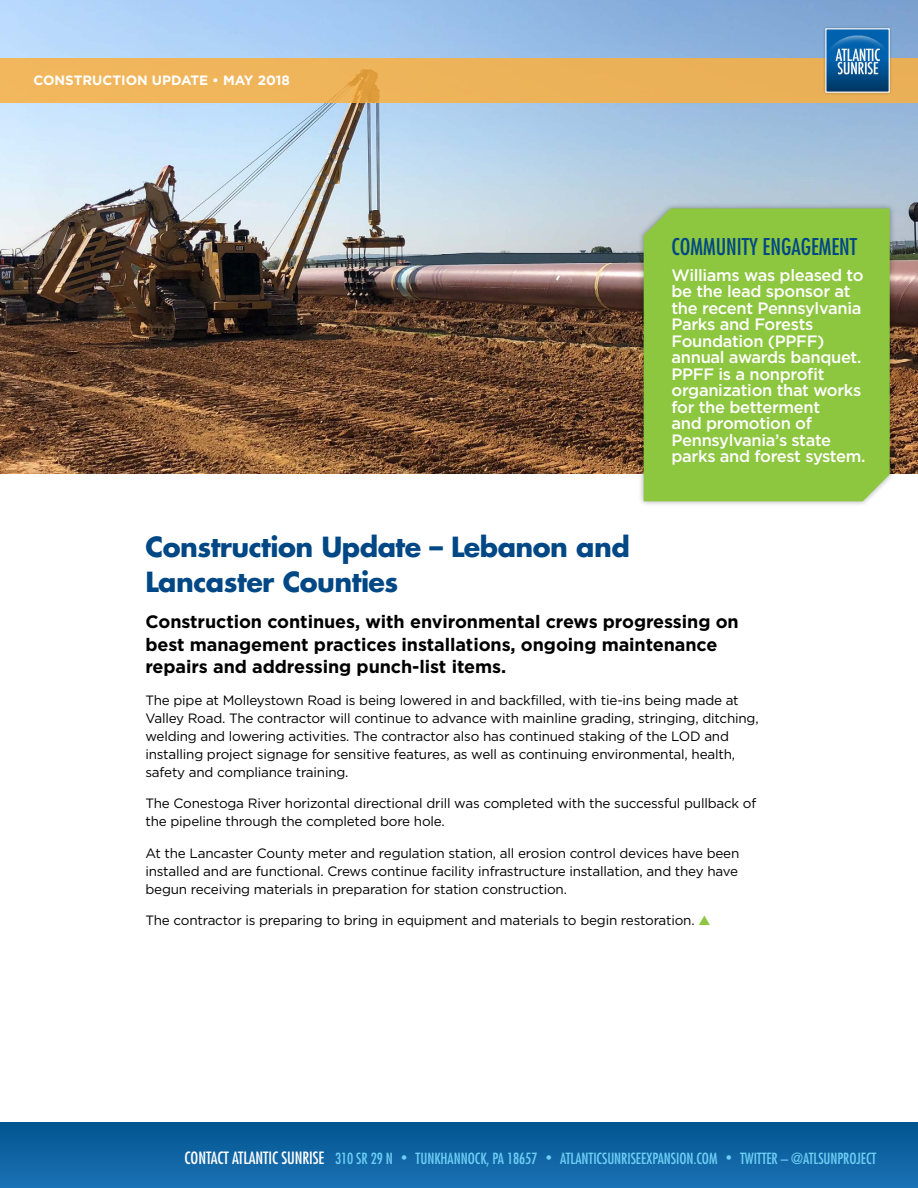
<style>
.page{position:relative;width:918px;height:1188px;background:#fff}
.page>*{position:absolute;margin:0;border:0;box-sizing:border-box;transform-origin:0 0}
.t1{font:700 27px/34.5px "Futura";letter-spacing:-.02em;color:#004785}
.t2{font:condensed 22.5px "Futura";color:#004785}
.t3{font:700 18px/22.5px "Gotham";letter-spacing:-.005em;color:#000}
.t4{font:500 16.5px/16.5px "Gotham";letter-spacing:-.02em;color:#fff}
.t5{font:condensed 15px "Futura";letter-spacing:-.005em;color:#6dcff6}
.t6{font:13.5px/18px "Gotham";letter-spacing:-.015em;color:#000}
.t7{font:700 13.5px "Gotham";color:#fff}
.s1{color:#8dc63f}
.s2{font-size:16.5px;color:#fff}
.s3{font-size:12px}
</style>
<div class="page">
<img style="left:0;top:0;width:918px;height:473px">
<div style="left:0;top:58px;width:918px;height:45px;background:#eeb35a"></div>
<div style="left:822px;top:25px;width:71px;height:70px;background:#000;opacity:.25"></div>
<svg style="left:825px;top:28px;width:65px;height:65px"></svg>
<div style="left:0;top:1122px;width:918px;height:66px;background:linear-gradient(to bottom,#015590,#1b71b4)"></div>
<div style="left:637px;top:202px;width:259px;height:306px;background:#000;opacity:.35"></div>
<div style="left:644px;top:208px;width:246px;height:293px;background:#8dc63f"></div>
<p class="t7" style="left:33px;top:72px;width:258px">CONSTRUCTION UPDATE • MAY 2018</p>
<h1 class="t1" style="left:145px;top:529px;width:486px">Construction Update – Lebanon and<br>Lancaster Counties</h1>
<h2 class="t2" style="left:672px;top:232px;width:187px">COMMUNITY ENGAGEMENT</h2>
<p class="t4" style="left:672px;top:267px;width:196px">Williams was pleased to be the lead sponsor at the recent Pennsylvania<br>Parks and Forests<br>Foundation (PPFF) annual awards banquet.<br>PPFF is a nonprofit organization that works for the betterment<br>and promotion of<br>Pennsylvania’s state parks and forest system.</p>
<h3 class="t3" style="left:145px;top:611px;width:595px">Construction continues, with environmental crews progressing on best management practices installations, ongoing maintenance repairs and addressing punch-list items.</h3>
<p class="t6" style="left:145px;top:691px;width:615px">The pipe at Molleystown Road is being lowered in and backfilled, with tie-ins being made at Valley Road. The contractor will continue to advance with mainline grading, stringing, ditching, welding and lowering activities. The contractor also has continued staking of the LOD and installing project signage for sensitive features, as well as continuing environmental, health, safety and compliance training.</p>
<p class="t6" style="left:145px;top:794px;width:612px">The Conestoga River horizontal directional drill was completed with the successful pullback of the pipeline through the completed bore hole.</p>
<p class="t6" style="left:145px;top:844px;width:595px;text-align:justify">At the Lancaster County meter and regulation station, all erosion control devices have been installed and are functional. Crews continue facility infrastructure installation, and they have begun receiving materials in preparation for station construction.</p>
<p class="t6" style="left:145px;top:911px;width:566px">The contractor is preparing to bring in equipment and materials to begin restoration. <span class="s1">▲</span></p>
<p class="t5" style="left:185px;top:1149px;width:693px"><span class="s2">CONTACT ATLANTIC SUNRISE</span> 310 SR 29 N <span class="s3">•</span> TUNKHANNOCK, PA 18657 <span class="s3">•</span> ATLANTICSUNRISEEXPANSION.COM <span class="s3">•</span> TWITTER – @ATLSUNPROJECT</p>
</div>
